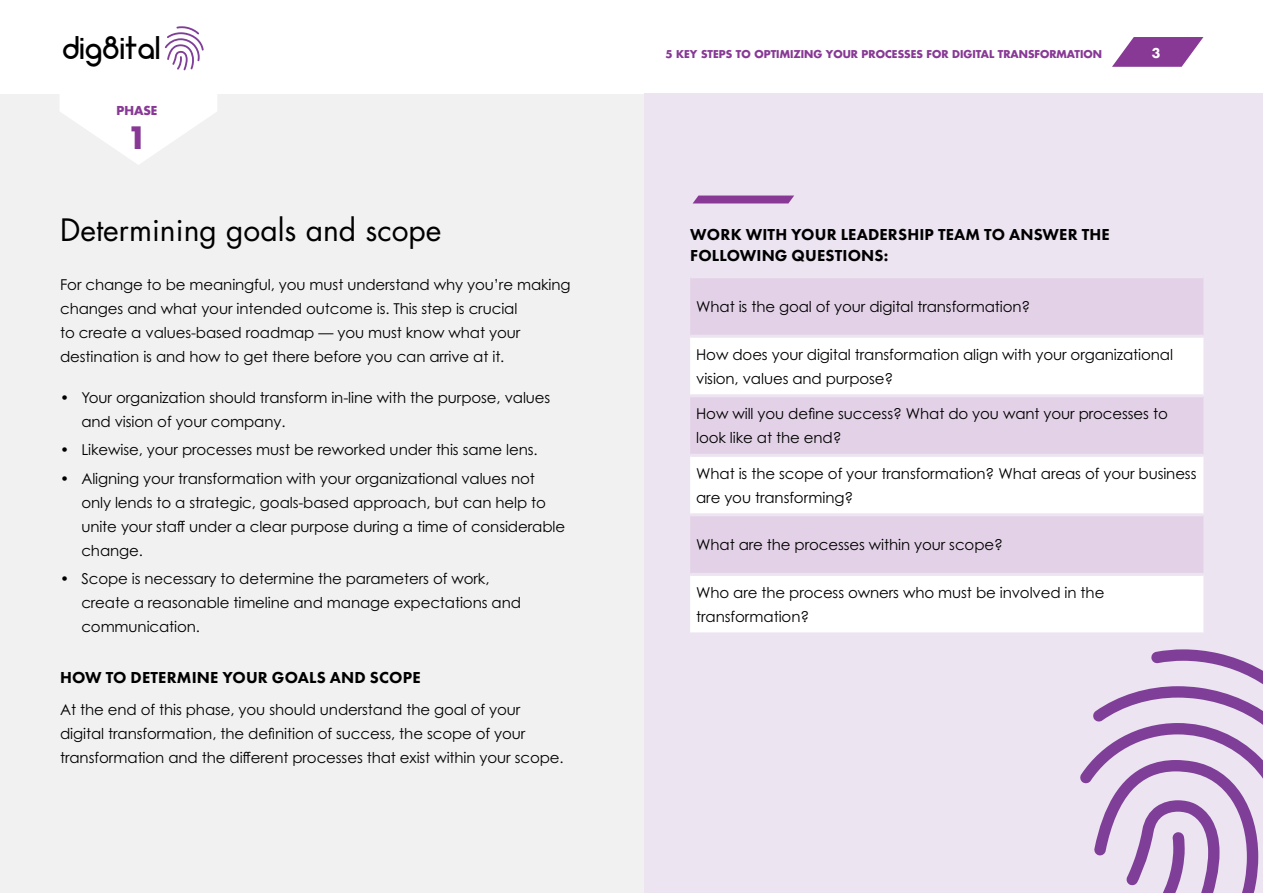
<style>
.page{position:relative;width:1263px;height:893px;background:#fff}
.page>*{position:absolute;margin:0;border:0;box-sizing:border-box;transform-origin:0 0}
.t1{font:500 37.2px "Neometric";color:#000}
.t2{font:30px "Futura";color:#000}
.t3{font:700 30px "Futura";color:#883995}
.t4{font:800 16.5px/21px "Futura PT";letter-spacing:.01em;color:#000}
.t5{font:15px/24px "Century Gothic Pro";letter-spacing:-.005em;color:#000}
.t6{font:800 15px "Futura PT";color:#fff}
.t7{font:700 12px "Futura";color:#883995}
.t8{font:700 10.5px "Futura";color:#883995}
</style>
<div class="page">
<div style="left:0;top:94px;width:1263px;height:799px;background:#f1f1f2"></div>
<svg style="left:1112px;top:37px;width:91px;height:30px"></svg>
<svg style="left:165px;top:26px;width:39px;height:44px"></svg>
<svg style="left:60px;top:94px;width:157px;height:71px"></svg>
<div style="left:644px;top:94px;width:619px;height:799px;background:#ece4f1"></div>
<svg style="left:693px;top:196px;width:101px;height:7px"></svg>
<div style="left:690px;top:278px;width:513px;height:57px;background:#e3d2e7"></div>
<svg style="left:690px;top:338px;width:513px;height:294px;background:#f3ecf5"></svg>
<hr style="left:690px;top:513px;width:513px;height:3px;background:#ece4f1">
<hr style="left:690px;top:573px;width:513px;height:3px;background:#ece4f1">
<hr style="left:690px;top:394px;width:513px;height:3px;background:#ece4f1">
<hr style="left:690px;top:454px;width:513px;height:3px;background:#ece4f1">
<svg style="left:1080px;top:649px;width:183px;height:244px"></svg>
<h1 class="t1" style="left:62px;top:36px;width:100px">dig8ital</h1>
<p class="t7" style="left:117px;top:103px;width:42px">PHASE</p>
<h2 class="t3" style="left:127px;top:117px;width:22px">1</h2>
<h2 class="t2" style="left:60px;top:209px;width:383px">Determining goals and scope</h2>
<p class="t5" style="left:60px;top:273px;width:512px">For change to be meaningful, you must understand why you’re making changes and what your intended outcome is. This step is crucial<br>to create a values-based roadmap — you must know what your destination is and how to get there before you can arrive at it.</p>
<p class="t5" style="left:81px;top:386px;width:470px;text-indent:-21px">• Your organization should transform in-line with the purpose, values and vision of your company.</p>
<p class="t5" style="left:60px;top:438px;width:479px">• Likewise, your processes must be reworked under this same lens.</p>
<p class="t5" style="left:81px;top:466px;width:485px;text-indent:-21px">• Aligning your transformation with your organizational values not only lends to a strategic, goals-based approach, but can help to unite your staff under a clear purpose during a time of considerable change.</p>
<p class="t5" style="left:81px;top:566px;width:441px;text-indent:-21px">• Scope is necessary to determine the parameters of work, create a reasonable timeline and manage expectations and communication.</p>
<p class="t4" style="left:60px;top:666px;width:362px">HOW TO DETERMINE YOUR GOALS AND SCOPE</p>
<p class="t5" style="left:60px;top:698px;width:505px">At the end of this phase, you should understand the goal of your digital transformation, the definition of success, the scope of your transformation and the different processes that exist within your scope.</p>
<p class="t8" style="left:665px;top:47px;width:438px">5 KEY STEPS TO OPTIMIZING YOUR PROCESSES FOR DIGITAL TRANSFORMATION</p>
<p class="t6" style="left:1152px;top:44px;width:10px">3</p>
<p class="t4" style="left:690px;top:223px;width:421px">WORK WITH YOUR LEADERSHIP TEAM TO ANSWER THE<br>FOLLOWING QUESTIONS:</p>
<p class="t5" style="left:696px;top:294px;width:336px">What is the goal of your digital transformation?</p>
<p class="t5" style="left:696px;top:342px;width:478px">How does your digital transformation align with your organizational vision, values and purpose?</p>
<p class="t5" style="left:696px;top:401px;width:473px">How will you define success? What do you want your processes to look like at the end?</p>
<p class="t5" style="left:696px;top:461px;width:502px">What is the scope of your transformation? What areas of your business are you transforming?</p>
<p class="t5" style="left:696px;top:533px;width:308px">What are the processes within your scope?</p>
<p class="t5" style="left:696px;top:580px;width:410px">Who are the process owners who must be involved in the transformation?</p>
</div>
